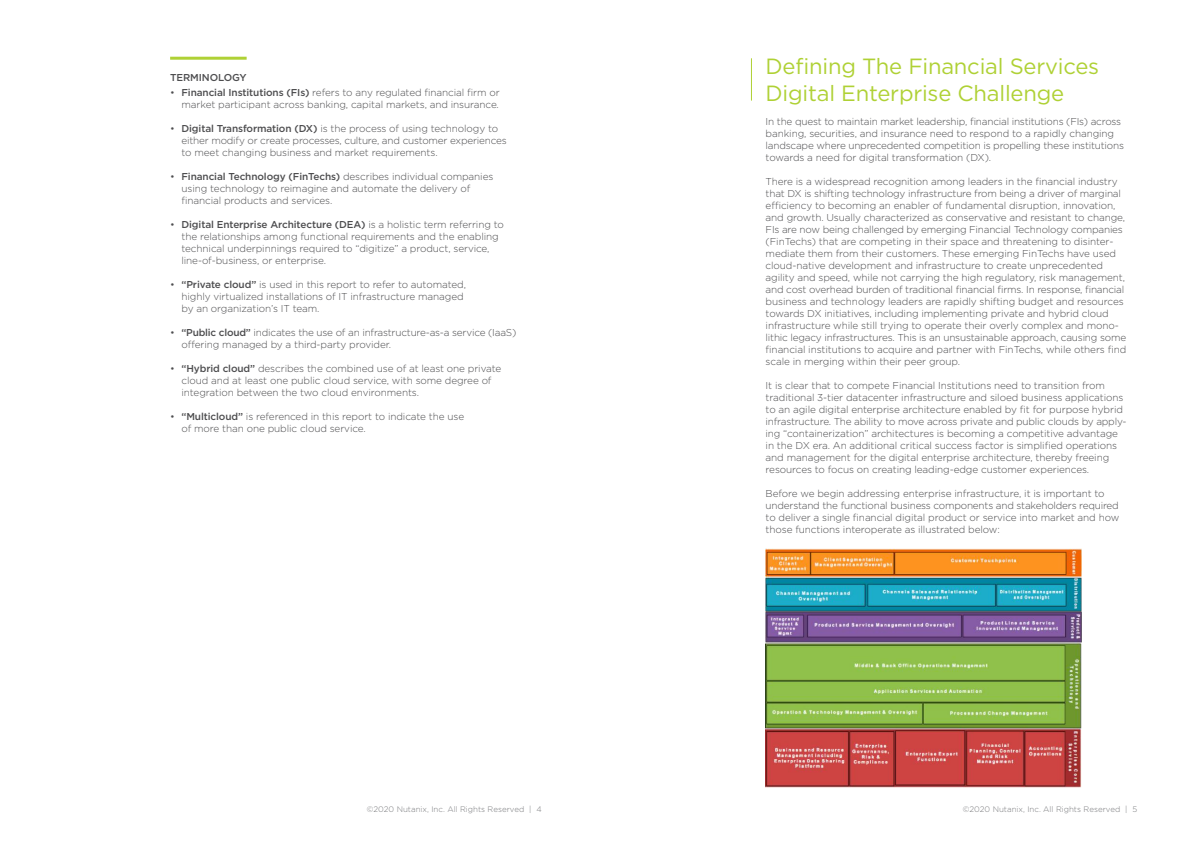
<style>
.page{position:relative;width:1191px;height:842px;background:#fff}
.page>*{position:absolute;margin:0;border:0;box-sizing:border-box;transform-origin:0 0}
.t1{font:22px/26.4px "Gotham";letter-spacing:-.01em;color:#afd135}
.t2{font:300 10px/12px "Gotham";letter-spacing:-.01em;color:#4d4d4f}
.t3{font:500 10px "Gotham";letter-spacing:-.01em;color:#4d4d4f}
.t4{font:300 8px "Gotham";color:#77787b}
.s1{font-weight:500}
</style>
<div class="page">
<img style="left:765px;top:549px;width:316px;height:239px">
<hr style="left:751px;top:59px;width:1px;height:41px;background:#afd135">
<hr style="left:170px;top:57px;width:77px;height:3px;background:#afd135">
<p class="t3" style="left:170px;top:71px;width:78px">TERMINOLOGY</p>
<p class="t2" style="left:170px;top:86px;width:331px;text-align:right">• <span class="s1">Financial Institutions (FIs)</span> refers to any regulated financial firm or market participant across banking, capital markets, and insurance.</p>
<p class="t2" style="left:181px;top:122px;width:327px;text-indent:-11px">• <span class="s1">Digital Transformation (DX)</span> is the process of using technology to either modify or create processes, culture, and customer experiences to meet changing business and market requirements.</p>
<p class="t2" style="left:181px;top:170px;width:313px;text-indent:-11px">• <span class="s1">Financial Technology (FinTechs)</span> describes individual companies using technology to reimagine and automate the delivery of financial products and services.</p>
<p class="t2" style="left:181px;top:218px;width:324px;text-indent:-11px">• <span class="s1">Digital Enterprise Architecture (DEA)</span> is a holistic term referring to the relationships among functional requirements and the enabling technical underpinnings required to “digitize” a product, service, line-of-business, or enterprise.</p>
<p class="t2" style="left:181px;top:278px;width:286px;text-indent:-11px">• <span class="s1">“Private cloud”</span> is used in this report to refer to automated, highly virtualized installations of IT infrastructure managed by an organization’s IT team.</p>
<p class="t2" style="left:181px;top:326px;width:336px;text-indent:-11px">• <span class="s1">“Public cloud”</span> indicates the use of an infrastructure-as-a service (IaaS) offering managed by a third-party provider.</p>
<p class="t2" style="left:181px;top:362px;width:321px;text-indent:-11px">• <span class="s1">“Hybrid cloud”</span> describes the combined use of at least one private cloud and at least one public cloud service, with some degree of integration between the two cloud environments.</p>
<p class="t2" style="left:181px;top:410px;width:284px;text-indent:-11px">• <span class="s1">“Multicloud”</span> is referenced in this report to indicate the use of more than one public cloud service.</p>
<h1 class="t1" style="left:765px;top:53px;width:335px">Defining The Financial Services<br>Digital Enterprise Challenge</h1>
<p class="t2" style="left:765px;top:115px;width:360px">In the quest to maintain market leadership, financial institutions (FIs) across banking, securities, and insurance need to respond to a rapidly changing landscape where unprecedented competition is propelling these institutions towards a need for digital transformation (DX).</p>
<p class="t2" style="left:765px;top:175px;width:362px">There is a widespread recognition among leaders in the financial industry that DX is shifting technology infrastructure from being a driver of marginal efficiency to becoming an enabler of fundamental disruption, innovation, and growth. Usually characterized as conservative and resistant to change, FIs are now being challenged by emerging Financial Technology companies (FinTechs) that are competing in their space and threatening to disinter&shy;mediate them from their customers. These emerging FinTechs have used cloud-native development and infrastructure to create unprecedented agility and speed, while not carrying the high regulatory, risk management, and cost overhead burden of traditional financial firms. In response, financial business and technology leaders are rapidly shifting budget and resources towards DX initiatives, including implementing private and hybrid cloud infrastructure while still trying to operate their overly complex and mono&shy;lithic legacy infrastructures. This is an unsustainable approach, causing some financial institutions to acquire and partner with FinTechs, while others find scale in merging within their peer group.</p>
<p class="t2" style="left:765px;top:379px;width:362px">It is clear that to compete Financial Institutions need to transition from traditional 3-tier datacenter infrastructure and siloed business applications to an agile digital enterprise architecture enabled by fit for purpose hybrid infrastructure. The ability to move across private and public clouds by apply&shy;ing “containerization” architectures is becoming a competitive advantage in the DX era. An additional critical success factor is simplified operations and management for the digital enterprise architecture, thereby freeing resources to focus on creating leading-edge customer experiences.</p>
<p class="t2" style="left:765px;top:487px;width:355px">Before we begin addressing enterprise infrastructure, it is important to understand the functional business components and stakeholders required to deliver a single financial digital product or service into market and how those functions interoperate as illustrated below:</p>
<p class="t4" style="left:367px;top:804px;width:176px">©2020 Nutanix, Inc. All Rights Reserved | 4</p>
<p class="t4" style="left:962px;top:804px;width:176px">©2020 Nutanix, Inc. All Rights Reserved | 5</p>
</div>
